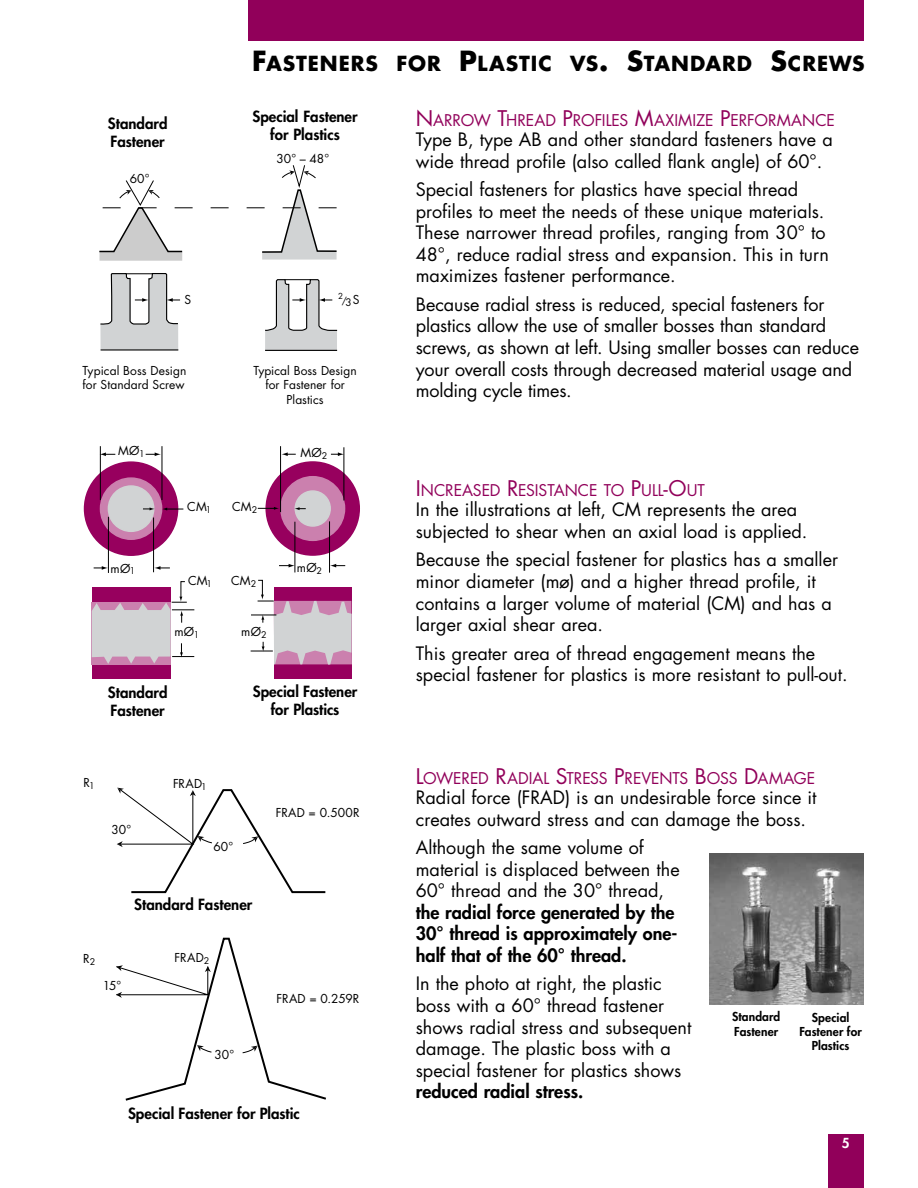
<style>
.page{position:relative;width:918px;height:1188px;background:#fff}
.page>*{position:absolute;margin:0;border:0;box-sizing:border-box;transform-origin:0 0}
.t1{font:700 20.25px "Futura";letter-spacing:.045em;color:#000}
.t2{font:18px/21.6px "Futura";color:#000}
.t3{font:800 18px/21.6px "Futura";color:#000}
.t4{font:15.75px "Futura";letter-spacing:-.005em;color:#91005a}
.t5{font:800 15px/18px "Futura";color:#000}
.t6{font:800 13.5px "Futura";color:#fff}
.t7{font:12px/14.4px "Futura";color:#000}
.t8{font:800 12px/14.4px "Futura";letter-spacing:.01em;color:#000}
.t9{font:12px "Futura";letter-spacing:.02em;color:#000}
.t10{font:9px "Futura";color:#000}
.t11{font:8.1px "Futura";color:#000}
.s1{font-size:27px}
.s2{font-size:10.2px}
.s3{font-size:12px}
.s4{font-size:21px}
</style>
<div class="page">
<div style="left:248px;top:0;width:616px;height:40px;background:#91005a"></div>
<div style="left:828px;top:1134px;width:36px;height:54px;background:#91005a"></div>
<svg style="left:99px;top:165px;width:238px;height:96px"></svg>
<svg style="left:100px;top:273px;width:238px;height:78px"></svg>
<div style="left:85px;top:462px;width:93px;height:93px;background:#97005e;border-radius:50%"></div>
<div style="left:84px;top:461px;width:94px;height:95px;border:2px solid #97005e;border-radius:50%"></div>
<div style="left:101px;top:478px;width:61px;height:61px;background:#cb80ae;border-radius:50%"></div>
<div style="left:100px;top:477px;width:62px;height:63px;border:2px solid #cb80ae;border-radius:50%"></div>
<div style="left:274px;top:588px;width:78px;height:91px;background:#97005e"></div>
<div style="left:92px;top:587px;width:79px;height:92px;background:#97005e"></div>
<div style="left:266px;top:462px;width:93px;height:93px;background:#97005e;border-radius:50%"></div>
<div style="left:265px;top:461px;width:95px;height:95px;border:2px solid #97005e;border-radius:50%"></div>
<div style="left:108px;top:486px;width:46px;height:45px;background:#d1d3d4;border-radius:50%"></div>
<div style="left:108px;top:485px;width:46px;height:47px;border:2px solid #d1d3d4;border-radius:50%"></div>
<div style="left:281px;top:477px;width:64px;height:63px;background:#cb80ae;border-radius:50%"></div>
<div style="left:280px;top:476px;width:65px;height:65px;border:2px solid #cb80ae;border-radius:50%"></div>
<div style="left:295px;top:491px;width:35px;height:35px;background:#d1d3d4;border-radius:50%"></div>
<div style="left:295px;top:490px;width:36px;height:37px;border:2px solid #d1d3d4;border-radius:50%"></div>
<svg style="left:92px;top:581px;width:102px;height:83px"></svg>
<svg style="left:251px;top:580px;width:101px;height:85px"></svg>
<svg style="left:94px;top:566px;width:14px;height:4px"></svg>
<svg style="left:154px;top:566px;width:16px;height:4px"></svg>
<svg style="left:279px;top:564px;width:16px;height:4px"></svg>
<svg style="left:330px;top:564px;width:15px;height:4px"></svg>
<hr style="left:100px;top:446px;width:1px;height:54px;background:#000">
<hr style="left:162px;top:446px;width:1px;height:54px;background:#000">
<svg style="left:146px;top:452px;width:15px;height:4px"></svg>
<svg style="left:100px;top:452px;width:15px;height:4px"></svg>
<hr style="left:280px;top:446px;width:1px;height:66px;background:#000">
<hr style="left:344px;top:447px;width:1px;height:54px;background:#000">
<svg style="left:331px;top:452px;width:13px;height:4px"></svg>
<svg style="left:281px;top:452px;width:15px;height:4px"></svg>
<svg style="left:162px;top:508px;width:21px;height:3px"></svg>
<svg style="left:143px;top:507px;width:12px;height:3px"></svg>
<svg style="left:294px;top:507px;width:12px;height:3px"></svg>
<svg style="left:258px;top:507px;width:21px;height:3px"></svg>
<hr style="left:153px;top:518px;width:1px;height:54px;background:#000">
<hr style="left:108px;top:517px;width:1px;height:56px;background:#000">
<hr style="left:329px;top:521px;width:1px;height:52px;background:#000">
<hr style="left:295px;top:522px;width:1px;height:50px;background:#000">
<svg style="left:117px;top:788px;width:209px;height:106px"></svg>
<svg style="left:116px;top:937px;width:210px;height:164px"></svg>
<img style="left:710px;top:854px;width:154px;height:151px">
<div style="left:183px;top:293px;width:33px;height:26px;background:#fff"></div>
<div style="left:276px;top:808px;width:84px;height:9px;background:#fff"></div>
<div style="left:277px;top:993px;width:85px;height:22px;background:#fff"></div>
<p class="t1" style="left:252px;top:50px;width:614px"><span class="s1">F</span>ASTENERS FOR <span class="s1">P</span>LASTIC VS<span class="s1">. S</span>TANDARD <span class="s1">S</span>CREWS</p>
<p class="t5" style="left:108px;top:114px;width:61px">Standard<br>Fastener</p>
<p class="t5" style="left:253px;top:107px;width:107px;text-align:center">Special Fastener for Plastics</p>
<p class="t7" style="left:130px;top:171px;width:21px">60°</p>
<p class="t7" style="left:276px;top:151px;width:54px">30° – 48°</p>
<p class="t7" style="left:185px;top:292px;width:8px">S</p>
<p class="t11" style="left:338px;top:291px;width:6px">2</p>
<p class="t10" style="left:342px;top:294px;width:19px">/<span class="s2">3</span><span class="s3">S</span></p>
<p class="t7" style="left:82px;top:363px;width:105px">Typical Boss Design for Standard Screw</p>
<p class="t7" style="left:254px;top:363px;width:105px;text-align:center">Typical Boss Design for Fastener for<br>Plastics</p>
<p class="t7" style="left:118px;top:443px;width:28px">MØ<sub>1</sub></p>
<p class="t7" style="left:301px;top:445px;width:28px">MØ<sub>2</sub></p>
<p class="t7" style="left:187px;top:499px;width:26px">CM<sub>1</sub></p>
<p class="t7" style="left:232px;top:499px;width:27px">CM<sub>2</sub></p>
<p class="t7" style="left:111px;top:561px;width:26px">mØ<sub>1</sub></p>
<p class="t7" style="left:297px;top:560px;width:27px">mØ<sub>2</sub></p>
<p class="t7" style="left:188px;top:573px;width:26px">CM<sub>1</sub></p>
<p class="t7" style="left:231px;top:573px;width:27px">CM<sub>2</sub></p>
<p class="t7" style="left:175px;top:624px;width:26px">mØ<sub>1</sub></p>
<p class="t7" style="left:241px;top:625px;width:27px">mØ<sub>2</sub></p>
<p class="t5" style="left:108px;top:683px;width:61px">Standard<br>Fastener</p>
<p class="t5" style="left:253px;top:682px;width:106px;text-align:center">Special Fastener for Plastics</p>
<p class="t7" style="left:84px;top:775px;width:13px">R<sub>1</sub></p>
<p class="t7" style="left:112px;top:822px;width:21px">30°</p>
<p class="t7" style="left:173px;top:776px;width:35px">FRAD<sub>1</sub></p>
<p class="t7" style="left:214px;top:839px;width:21px">60°</p>
<p class="t5" style="left:134px;top:896px;width:120px">Standard Fastener</p>
<p class="t7" style="left:83px;top:951px;width:14px">R<sub>2</sub></p>
<p class="t7" style="left:103px;top:978px;width:20px">15°</p>
<p class="t7" style="left:175px;top:950px;width:36px">FRAD<sub>2</sub></p>
<p class="t9" style="left:276px;top:804px;width:86px">FRAD = 0.500R</p>
<p class="t7" style="left:277px;top:991px;width:84px">FRAD = 0.259R</p>
<p class="t7" style="left:215px;top:1048px;width:21px">30°</p>
<p class="t5" style="left:128px;top:1104px;width:173px">Special Fastener for Plastic</p>
<p class="t4" style="left:416px;top:109px;width:421px"><span class="s4">N</span>ARROW <span class="s4">T</span>HREAD <span class="s4">P</span>ROFILES <span class="s4">M</span>AXIMIZE <span class="s4">P</span>ERFORMANCE</p>
<p class="t2" style="left:416px;top:128px;width:418px">Type B, type AB and other standard fasteners have a wide thread profile (also called flank angle) of 60°.</p>
<p class="t2" style="left:416px;top:178px;width:415px">Special fasteners for plastics have special thread profiles to meet the needs of these unique materials.<br>These narrower thread profiles, ranging from 30° to 48°, reduce radial stress and expansion. This in turn maximizes fastener performance.</p>
<p class="t2" style="left:416px;top:293px;width:445px">Because radial stress is reduced, special fasteners for plastics allow the use of smaller bosses than standard screws, as shown at left. Using smaller bosses can reduce your overall costs through decreased material usage and molding cycle times.</p>
<p class="t4" style="left:416px;top:480px;width:290px"><span class="s4">I</span> NCREASED <span class="s4">R</span>ESISTANCE TO <span class="s4">P</span>ULL<span class="s4">-O</span>UT</p>
<p class="t2" style="left:416px;top:499px;width:393px">In the illustrations at left, CM represents the area subjected to shear when an axial load is applied.</p>
<p class="t2" style="left:416px;top:549px;width:424px">Because the special fastener for plastics has a smaller minor diameter (mø) and a higher thread profile, it contains a larger volume of material (CM) and has a larger axial shear area.</p>
<p class="t2" style="left:416px;top:642px;width:433px">This greater area of thread engagement means the special fastener for plastics is more resistant to pull-out.</p>
<p class="t4" style="left:416px;top:767px;width:401px"><span class="s4">L</span>OWERED <span class="s4">R</span>ADIAL <span class="s4">S</span>TRESS <span class="s4">P</span>REVENTS <span class="s4">B</span>OSS <span class="s4">D</span>AMAGE</p>
<p class="t2" style="left:416px;top:786px;width:402px">Radial force (FRAD) is an undesirable force since it creates outward stress and can damage the boss.</p>
<p class="t2" style="left:416px;top:836px;width:265px">Although the same volume of material is displaced between the<br>60° thread and the 30° thread,</p>
<p class="t3" style="left:416px;top:901px;width:263px">the radial force generated by the<br>30° thread is approximately one&shy;half that of the 60° thread.</p>
<p class="t2" style="left:416px;top:973px;width:277px">In the photo at right, the plastic boss with a 60° thread fastener shows radial stress and subsequent damage. The plastic boss with a special fastener for plastics shows</p>
<p class="t3" style="left:416px;top:1081px;width:169px">reduced radial stress.</p>
<p class="t8" style="left:732px;top:1009px;width:50px">Standard<br>Fastener</p>
<p class="t8" style="left:799px;top:1010px;width:64px;text-align:center">Special<br>Fastener for<br>Plastics</p>
<p class="t6" style="left:842px;top:1134px;width:9px">5</p>
</div>
